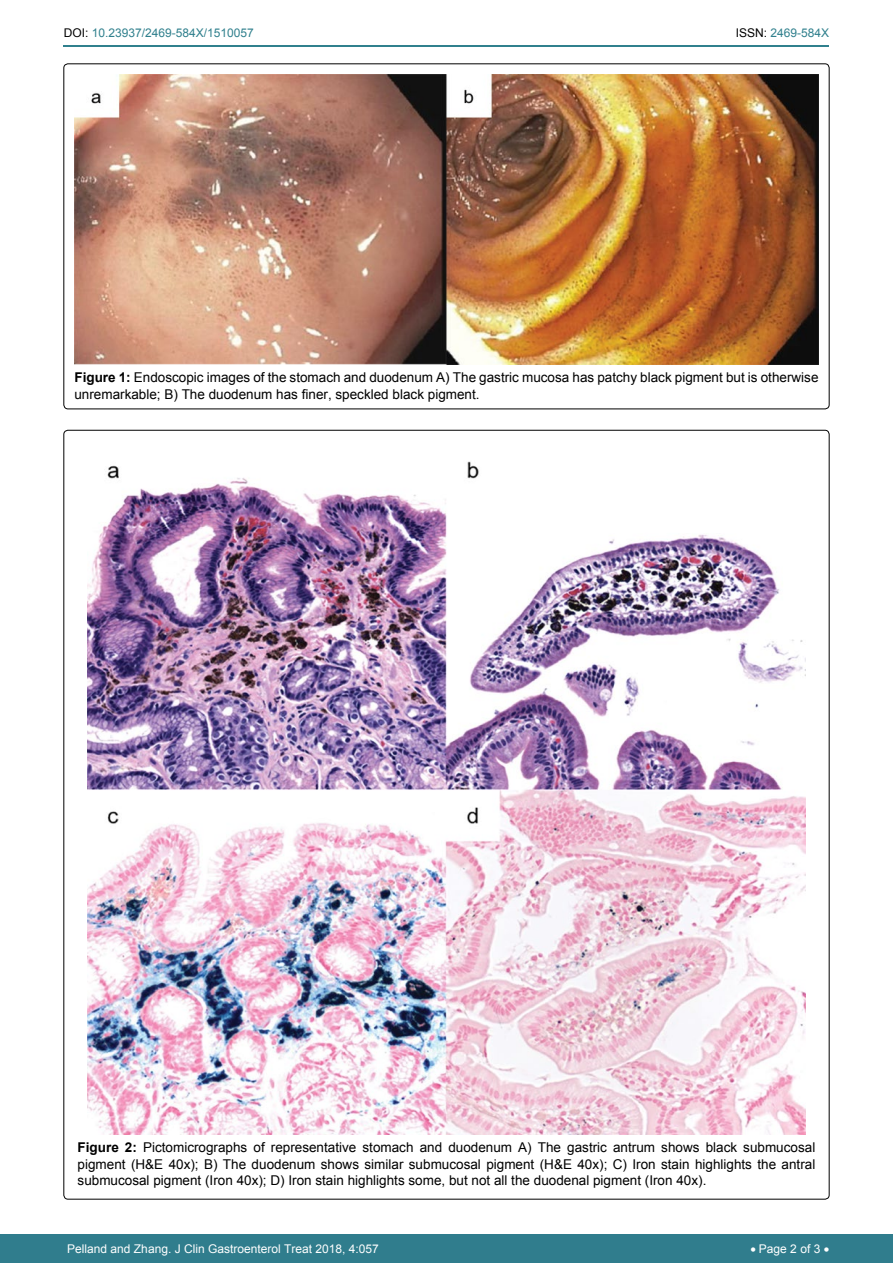
<style>
.page{position:relative;width:893px;height:1263px;background:#fff}
.page>*{position:absolute;margin:0;border:0;box-sizing:border-box;transform-origin:0 0}
.t1{font:13.5px/16.2px "Arial";color:#000}
.t2{font:12px "Arial";color:#fff}
.t3{font:12px "Arial";color:#30808d}
.s1{color:#000}
.s2{font-weight:700}
</style>
<div class="page">
<hr style="left:64px;top:45px;width:765px;height:2px;background:#30808d">
<div style="left:0;top:1234px;width:893px;height:29px;background:#307d8d"></div>
<img style="left:74px;top:74px;width:744px;height:290px">
<img style="left:88px;top:461px;width:717px;height:673px">
<p class="t3" style="left:64px;top:25px;width:192px"><span class="s1">DOI:</span> 10.23937/2469-584X/1510057</p>
<p class="t3" style="left:736px;top:25px;width:95px"><span class="s1">ISSN:</span> 2469-584X</p>
<p class="t1" style="left:74px;top:370px;width:746px"><span class="s2">Figure 1:</span> Endoscopic images of the stomach and duodenum A) The gastric mucosa has patchy black pigment but is otherwise unremarkable; B) The duodenum has finer, speckled black pigment.</p>
<p class="t1" style="left:78px;top:1140px;width:739px;text-align:justify"><span class="s2">Figure 2:</span> Pictomicrographs of representative stomach and duodenum A) The gastric antrum shows black submucosal pigment (H&amp;E 40x); B) The duodenum shows similar submucosal pigment (H&amp;E 40x); C) Iron stain highlights the antral submucosal pigment (Iron 40x); D) Iron stain highlights some, but not all the duodenal pigment (Iron 40x).</p>
<p class="t2" style="left:67px;top:1241px;width:313px">Pelland and Zhang. J Clin Gastroenterol Treat 2018, 4:057</p>
<p class="t2" style="left:750px;top:1241px;width:80px">• Page 2 of 3 •</p>
</div>
